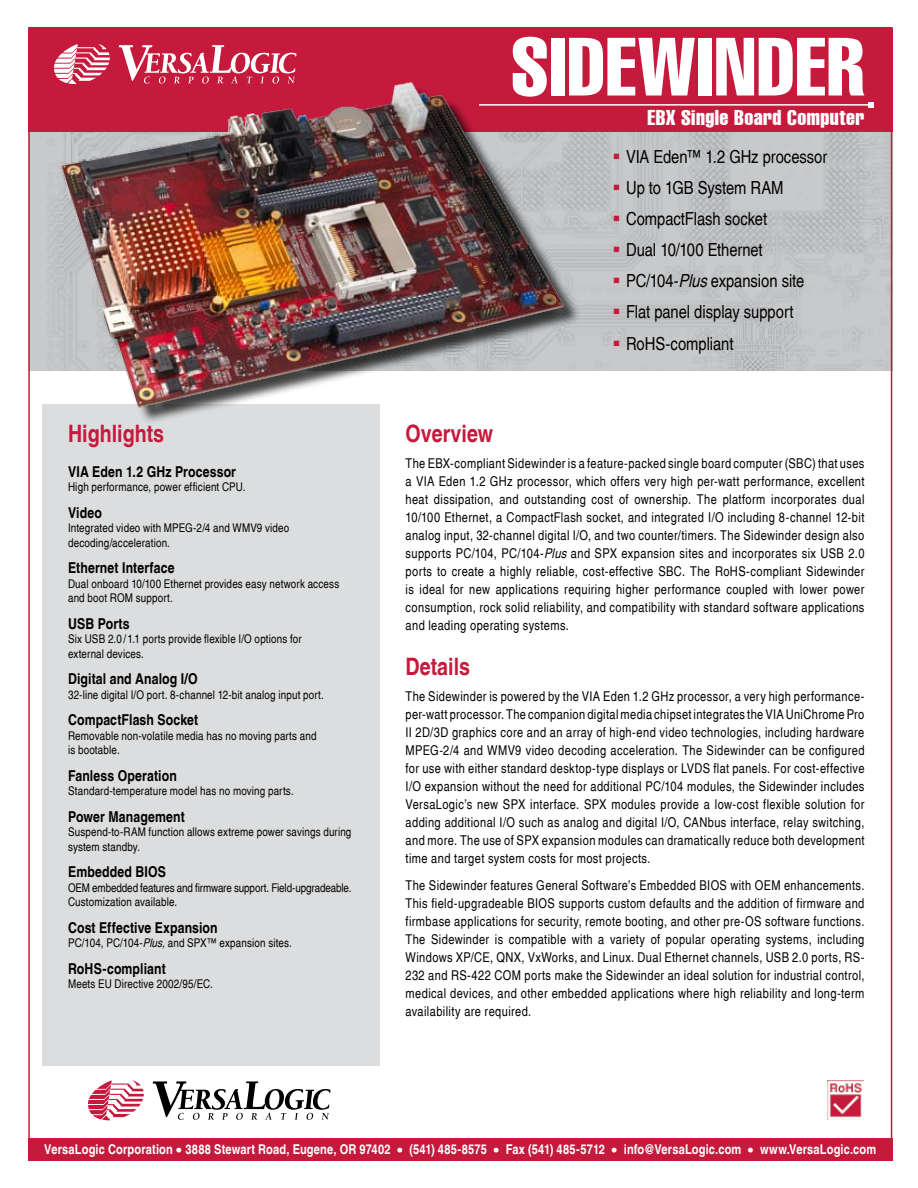
<style>
.page{position:relative;width:918px;height:1188px;background:#fff}
.page>*{position:absolute;margin:0;border:0;box-sizing:border-box;transform-origin:0 0}
.t1{font:extra-condensed 81px "Helvetica LT";letter-spacing:.02em;color:#fff}
.t2{font:700 condensed 24px "Helvetica LT";color:#c51a3c}
.t3{font:extra-condensed 21px "Helvetica LT";letter-spacing:.02em;color:#fff}
.t4{font:condensed 18px "Helvetica LT";letter-spacing:-.005em;color:#000}
.t5{font:700 condensed 15px "Helvetica LT";letter-spacing:.01em;color:#000}
.t6{font:condensed 13.5px/18px "Helvetica LT";letter-spacing:.03em;color:#000;text-align:justify}
.t7{font:700 condensed 13.5px "Helvetica LT";letter-spacing:.01em;color:#fff}
.t8{font:condensed 12px/14.4px "Helvetica LT";letter-spacing:.015em;color:#000}
.t9{font:condensed 12px/14.4px "Helvetica LT";letter-spacing:-.005em;color:#000}
.s1{font-style:italic}
.s2{color:#c51a3c}
</style>
<div class="page">
<img style="left:31px;top:132px;width:858px;height:239px">
<div style="left:42px;top:404px;width:337px;height:662px;background:#dcddde"></div>
<div style="left:28px;top:28px;width:864px;height:104px;background:#c51a3c"></div>
<div style="left:28px;top:1138px;width:864px;height:23px;background:#c51a3c"></div>
<hr style="left:479px;top:104px;width:392px;height:2px;background:#fff">
<svg style="left:868px;top:102px;width:6px;height:6px"></svg>
<div style="left:63px;top:84px;width:520px;height:342px;background:#000;opacity:.75"></div>
<img style="left:55px;top:82px;width:514px;height:330px">
<svg style="left:119px;top:45px;width:177px;height:39px"></svg>
<svg style="left:54px;top:44px;width:56px;height:40px"></svg>
<svg style="left:153px;top:1081px;width:177px;height:39px"></svg>
<svg style="left:88px;top:1080px;width:56px;height:40px"></svg>
<img style="left:827px;top:1081px;width:37px;height:39px">
<h1 class="t1" style="left:511px;top:15px;width:355px">SIDEWINDER</h1>
<h3 class="t3" style="left:647px;top:104px;width:219px">EBX Single Board Computer</h3>
<h2 class="t2" style="left:68px;top:418px;width:98px">Highlights</h2>
<p class="t5" style="left:68px;top:462px;width:170px">VIA Eden 1.2 GHz Processor</p>
<p class="t8" style="left:68px;top:480px;width:179px">High performance, power efficient CPU.</p>
<p class="t5" style="left:68px;top:503px;width:35px">Video</p>
<p class="t8" style="left:68px;top:521px;width:223px">Integrated video with MPEG-2/4 and WMV9 video decoding/acceleration.</p>
<p class="t5" style="left:68px;top:559px;width:108px">Ethernet Interface</p>
<p class="t8" style="left:68px;top:576px;width:273px">Dual onboard 10/100 Ethernet provides easy network access and boot ROM support.</p>
<p class="t5" style="left:68px;top:614px;width:63px">USB Ports</p>
<p class="t8" style="left:68px;top:632px;width:235px">Six USB 2.0 / 1.1 ports provide flexible I/O options for external devices.</p>
<p class="t5" style="left:68px;top:670px;width:131px">Digital and Analog I/O</p>
<p class="t8" style="left:68px;top:687px;width:257px">32-line digital I/O port. 8-channel 12-bit analog input port.</p>
<p class="t5" style="left:68px;top:711px;width:132px">CompactFlash Socket</p>
<p class="t8" style="left:68px;top:728px;width:250px">Removable non-volatile media has no moving parts and is bootable.</p>
<p class="t5" style="left:68px;top:766px;width:110px">Fanless Operation</p>
<p class="t8" style="left:68px;top:784px;width:227px">Standard-temperature model has no moving parts.</p>
<p class="t5" style="left:68px;top:807px;width:118px">Power Management</p>
<p class="t8" style="left:68px;top:825px;width:285px">Suspend-to-RAM function allows extreme power savings during system standby.</p>
<p class="t5" style="left:68px;top:863px;width:99px">Embedded BIOS</p>
<p class="t9" style="left:68px;top:880px;width:285px">OEM embedded features and firmware support. Field-upgradeable.<br>Customization available.</p>
<p class="t5" style="left:68px;top:918px;width:151px">Cost Effective Expansion</p>
<p class="t8" style="left:68px;top:935px;width:225px">PC/104, PC/104-<span class="s1">Plus,</span> and SPX™ expansion sites.</p>
<p class="t5" style="left:68px;top:959px;width:99px">RoHS-compliant</p>
<p class="t8" style="left:68px;top:976px;width:146px">Meets EU Directive 2002/95/EC.</p>
<h3 class="t4" style="left:613px;top:146px;width:216px"><span class="s2">▪</span> VIA Eden™ 1.2 GHz processor</h3>
<h3 class="t4" style="left:613px;top:177px;width:173px"><span class="s2">▪</span> Up to 1GB System RAM</h3>
<h3 class="t4" style="left:613px;top:208px;width:156px"><span class="s2">▪</span> CompactFlash socket</h3>
<h3 class="t4" style="left:613px;top:239px;width:152px"><span class="s2">▪</span> Dual 10/100 Ethernet</h3>
<h3 class="t4" style="left:613px;top:270px;width:193px"><span class="s2">▪</span> PC/104-<span class="s1">Plus</span> expansion site</h3>
<h3 class="t4" style="left:613px;top:301px;width:182px"><span class="s2">▪</span> Flat panel display support</h3>
<h3 class="t4" style="left:613px;top:333px;width:122px"><span class="s2">▪</span> RoHS-compliant</h3>
<h2 class="t2" style="left:406px;top:418px;width:89px">Overview</h2>
<p class="t6" style="left:406px;top:454px;width:460px">The EBX-compliant Sidewinder is a feature-packed single board computer (SBC) that uses a VIA Eden 1.2 GHz processor, which offers very high per-watt performance, excellent heat dissipation, and outstanding cost of ownership. The platform incorporates dual 10/100 Ethernet, a CompactFlash socket, and integrated I/O including 8-channel 12-bit analog input, 32-channel digital I/O, and two counter/timers. The Sidewinder design also supports PC/104, PC/104-<span class="s1">Plus</span> and SPX expansion sites and incorporates six USB 2.0 ports to create a highly reliable, cost-effective SBC. The RoHS-compliant Sidewinder is ideal for new applications requiring higher performance coupled with lower power consumption, rock solid reliability, and compatibility with standard software applications and leading operating systems.</p>
<h2 class="t2" style="left:406px;top:652px;width:66px">Details</h2>
<p class="t6" style="left:406px;top:688px;width:461px">The Sidewinder is powered by the VIA Eden 1.2 GHz processor, a very high performance&shy;per-watt processor. The companion digital media chipset integrates the VIA UniChrome Pro II 2D/3D graphics core and an array of high-end video technologies, including hardware MPEG-2/4 and WMV9 video decoding acceleration. The Sidewinder can be configured for use with either standard desktop-type displays or LVDS flat panels. For cost-effective I/O expansion without the need for additional PC/104 modules, the Sidewinder includes VersaLogic’s new SPX interface. SPX modules provide a low-cost flexible solution for adding additional I/O such as analog and digital I/O, CANbus interface, relay switching, and more. The use of SPX expansion modules can dramatically reduce both development time and target system costs for most projects.</p>
<p class="t6" style="left:406px;top:876px;width:460px">The Sidewinder features General Software’s Embedded BIOS with OEM enhancements.<br>This field-upgradeable BIOS supports custom defaults and the addition of firmware and firmbase applications for security, remote booting, and other pre-OS software functions.<br>The Sidewinder is compatible with a variety of popular operating systems, including Windows XP/CE, QNX, VxWorks, and Linux. Dual Ethernet channels, USB 2.0 ports, RS-232 and RS-422 COM ports make the Sidewinder an ideal solution for industrial control, medical devices, and other embedded applications where high reliability and long-term availability are required.</p>
<p class="t7" style="left:44px;top:1141px;width:833px">VersaLogic Corporation • 3888 Stewart Road, Eugene, OR 97402 • (541) 485-8575 • Fax (541) 485-5712 • info@VersaLogic.com • www.VersaLogic.com</p>
</div>
